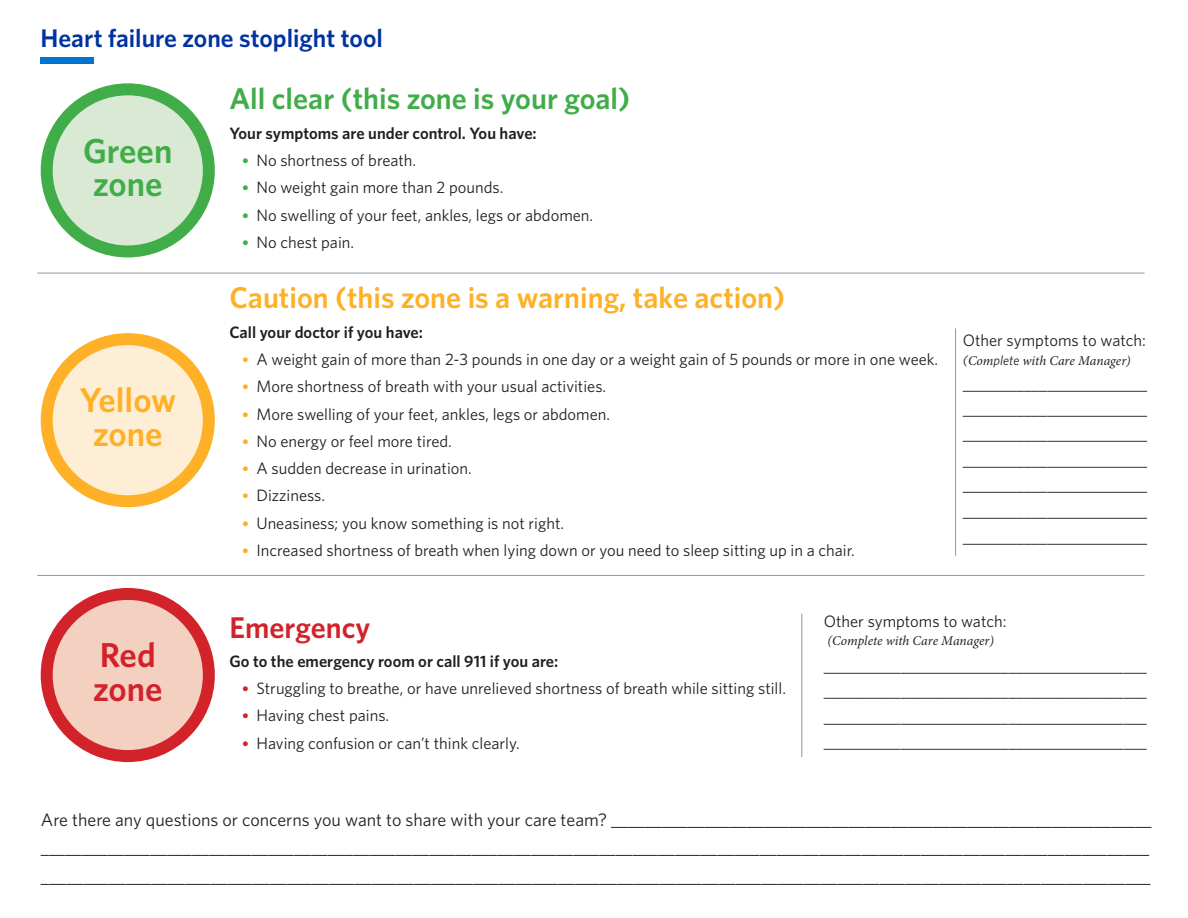
<style>
.page{position:relative;width:1188px;height:918px;background:#fff}
.page>*{position:absolute;margin:0;border:0;box-sizing:border-box;transform-origin:0 0}
.t1{font:600 34.65px/33.3px "Whitney";color:#feb127;text-align:center}
.t2{font:600 34.65px/33.3px "Whitney";color:#41ad49}
.t3{font:600 34.65px/33.3px "Whitney";color:#d2232a}
.t4{font:600 30px "Whitney";color:#feb127}
.t5{font:600 30px "Whitney";color:#41ad49}
.t6{font:600 30px "Whitney";color:#d2232a}
.t7{font:600 25.5px "Whitney";color:#0033a1}
.t8{font:18px/28.5px "Whitney";color:#231f20}
.t9{font:16.5px/25.5px "Whitney";color:#231f20;text-align:justify}
.t10{font:600 16.5px "Whitney";color:#231f20}
.t11{font:italic 13.5px "Minion Pro";color:#231f20}
.s1{font-family:"Chronicle Text G1";font-weight:700;color:#41ad49}
.s2{font-family:"Chronicle Text G1";font-weight:700;color:#feb127}
.s3{font-family:"Whitney"}
.s4{font-family:"Chronicle Text G1";font-weight:700;color:#d2232a}
</style>
<div class="page">
<div style="left:40px;top:57px;width:54px;height:7px;background:#0073ce"></div>
<div style="left:47px;top:89px;width:162px;height:162px;background:#d9e9d3;border-radius:50%"></div>
<div style="left:41px;top:83px;width:174px;height:174px;border:12px solid #41ad49;border-radius:50%"></div>
<div style="left:47px;top:339px;width:162px;height:162px;background:#ffeed6;border-radius:50%"></div>
<div style="left:41px;top:333px;width:174px;height:174px;border:12px solid #feb127;border-radius:50%"></div>
<div style="left:47px;top:594px;width:162px;height:162px;background:#f4d0c1;border-radius:50%"></div>
<div style="left:41px;top:588px;width:174px;height:174px;border:12px solid #d2232a;border-radius:50%"></div>
<hr style="left:37px;top:273px;width:1107px;height:1px;background:#949698">
<hr style="left:37px;top:575px;width:1107px;height:1px;background:#949698">
<hr style="left:801px;top:614px;width:1px;height:143px;background:#949698">
<hr style="left:955px;top:328px;width:1px;height:228px;background:#949698">
<p class="t7" style="left:40px;top:22px;width:344px">Heart failure zone stoplight tool</p>
<p class="t2" style="left:83px;top:133px;width:91px">Green zone</p>
<p class="t1" style="left:79px;top:383px;width:98px">Yellow zone</p>
<p class="t5" style="left:229px;top:79px;width:402px">All clear (this zone is your goal)</p>
<p class="t10" style="left:229px;top:122px;width:309px">Your symptoms are under control. You have:</p>
<p class="t9" style="left:241px;top:147px;width:176px"><span class="s1">•</span> No shortness of breath.</p>
<p class="t9" style="left:241px;top:174px;width:263px"><span class="s1">•</span> No weight gain more than 2 pounds.</p>
<p class="t9" style="left:241px;top:202px;width:353px"><span class="s1">•</span> No swelling of your feet, ankles, legs or abdomen.</p>
<p class="t9" style="left:241px;top:229px;width:114px"><span class="s1">•</span> No chest pain.</p>
<p class="t4" style="left:229px;top:278px;width:557px">Caution (this zone is a warning, take action)</p>
<p class="t10" style="left:229px;top:321px;width:195px">Call your doctor if you have:</p>
<p class="t9" style="left:241px;top:346px;width:698px"><span class="s2">•</span> A weight gain of more than 2-3 pounds in one day or a weight gain of 5 pounds or more in one week.</p>
<p class="t9" style="left:241px;top:373px;width:366px"><span class="s2">•</span> More shortness of breath with your usual activities.</p>
<p class="t9" style="left:241px;top:401px;width:370px"><span class="s2">•</span> More swelling of your feet, ankles, legs or abdomen.</p>
<p class="t9" style="left:241px;top:428px;width:212px"><span class="s2">•</span> No energy or feel more tired.</p>
<p class="t9" style="left:241px;top:455px;width:232px"><span class="s2">•</span> A sudden decrease in urination.</p>
<p class="t9" style="left:241px;top:482px;width:85px"><span class="s2">•</span> Dizziness.</p>
<p class="t9" style="left:241px;top:510px;width:324px"><span class="s2">•</span> Uneasiness; you know something is not right.</p>
<p class="t9" style="left:241px;top:537px;width:615px"><span class="s2">•</span> Increased shortness of breath when lying down or you need to sleep sitting up in a chair.</p>
<p class="t9" style="left:963px;top:327px;width:185px">Other symptoms to watch:</p>
<p class="t11" style="left:963px;top:353px;width:170px"><span class="s3">(</span>Com<span class="s3">plete</span> with Care Manager)</p>
<p class="t9" style="left:963px;top:371px;width:186px">________________________ ________________________ ________________________ ________________________ ________________________ ________________________ ________________________</p>
<p class="t3" style="left:93px;top:638px;width:71px">Red zone</p>
<p class="t6" style="left:229px;top:607px;width:143px">Emergency</p>
<p class="t10" style="left:229px;top:650px;width:330px">Go to the emergency room or call 911 if you are:</p>
<p class="t9" style="left:241px;top:675px;width:546px"><span class="s4">•</span> Struggling to breathe, or have unrelieved shortness of breath while sitting still.</p>
<p class="t9" style="left:241px;top:703px;width:149px"><span class="s4">•</span> Having chest pains.</p>
<p class="t9" style="left:241px;top:730px;width:280px"><span class="s4">•</span> Having confusion or can’t think clearly.</p>
<p class="t9" style="left:824px;top:608px;width:184px">Other symptoms to watch:</p>
<p class="t11" style="left:828px;top:633px;width:168px">(Complete with Care Manager)</p>
<p class="t9" style="left:824px;top:653px;width:324px">__________________________________________ __________________________________________ __________________________________________ __________________________________________</p>
<p class="t8" style="left:41px;top:805px;width:1112px">Are there any questions or concerns you want to share with your care team? ________________________________________________________________ ___________________________________________________________________________________________________________________________________ ___________________________________________________________________________________________________________________________________</p>
</div>
